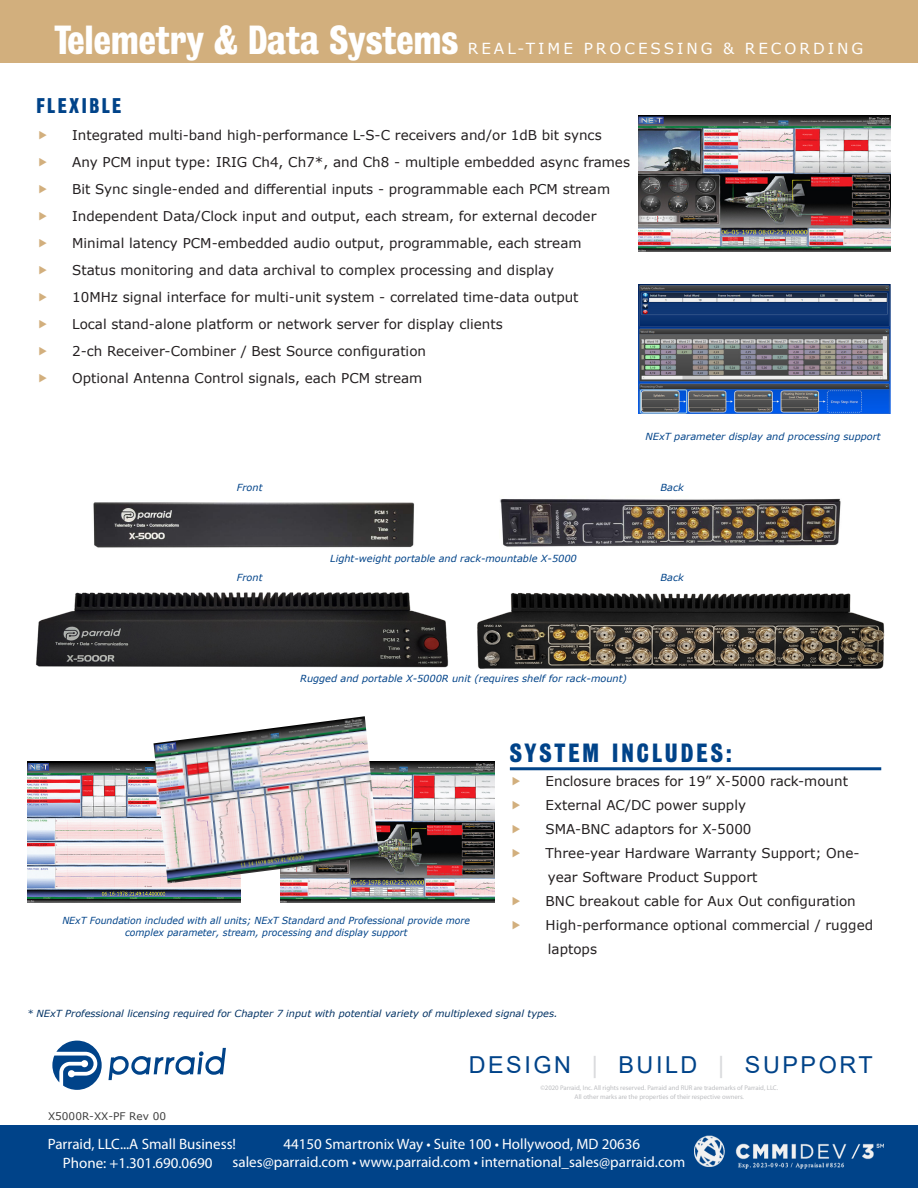
<style>
.page{position:relative;width:918px;height:1188px;background:#fff}
.page>*{position:absolute;margin:0;border:0;box-sizing:border-box;transform-origin:0 0}
.t1{font:36.9px "Bureau Grot Three Seven";color:#fff}
.t2{font:24px "Bureau Grot Three Seven";letter-spacing:.13em;color:#004389}
.t3{font:23.4px "Arial";letter-spacing:.11em;color:#004389}
.t4{font:19.35px "Bureau Grot Three Seven";letter-spacing:.13em;color:#004389}
.t5{font:15.15px "Verdana";letter-spacing:.195em;color:#fff}
.t6{font:15px "Myriad Pro";color:#fff}
.t7{font:13.5px/27px "Verdana";color:#231f20}
.t8{font:10.5px "Verdana";color:#404040}
.t9{font:italic 9.75px "Verdana";color:#004389}
.t10{font:italic 9.75px/11.7px "Verdana";color:#004389;text-align:center;scale:.96 1}
.t11{font:italic 9.75px "Verdana";color:#003163}
.t12{font:6.75px/8.1px "Myriad Pro";color:#bcbdc0;text-align:center}
.s1{color:#d9dadc}
</style>
<div class="page">
<div style="left:0;top:1126px;width:918px;height:62px;background:#004389"></div>
<div style="left:0;top:0;width:918px;height:63px;background:#d2af7d"></div>
<svg style="left:109px;top:1048px;width:117px;height:32px"></svg>
<svg style="left:52px;top:1041px;width:50px;height:49px"></svg>
<img style="left:639px;top:115px;width:252px;height:137px">
<img style="left:639px;top:285px;width:252px;height:129px">
<img style="left:500px;top:498px;width:341px;height:49px">
<img style="left:93px;top:502px;width:322px;height:46px">
<img style="left:36px;top:592px;width:413px;height:76px">
<img style="left:477px;top:593px;width:408px;height:76px">
<img style="left:280px;top:762px;width:214px;height:141px">
<img style="left:27px;top:762px;width:214px;height:141px">
<img style="left:154px;top:716px;width:225px;height:167px">
<hr style="left:510px;top:767px;width:371px;height:3px;background:#004389">
<img style="left:694px;top:1135px;width:190px;height:34px">
<h1 class="t1" style="left:54px;top:18px;width:406px">Telemetry &amp; Data Systems</h1>
<p class="t5" style="left:468px;top:38px;width:397px">REAL-TIME PROCESSING &amp; RECORDING</p>
<h3 class="t4" style="left:36px;top:95px;width:86px">FLEXIBLE</h3>
<p class="t7" style="left:72px;top:122px;width:559px">Integrated multi-band high-performance L-S-C receivers and/or 1dB bit syncs Any PCM input type: IRIG Ch4, Ch7*, and Ch8 - multiple embedded async frames Bit Sync single-ended and differential inputs - programmable each PCM stream Independent Data/Clock input and output, each stream, for external decoder Minimal latency PCM-embedded audio output, programmable, each stream<br>Status monitoring and data archival to complex processing and display<br>10MHz signal interface for multi-unit system - correlated time-data output<br>Local stand-alone platform or network server for display clients<br>2-ch Receiver-Combiner / Best Source configuration<br>Optional Antenna Control signals, each PCM stream</p>
<p class="t9" style="left:646px;top:429px;width:237px">NExT parameter display and processing support</p>
<p class="t9" style="left:237px;top:481px;width:27px">Front</p>
<p class="t9" style="left:661px;top:481px;width:25px">Back</p>
<p class="t9" style="left:330px;top:551px;width:248px">Light-weight portable and rack-mountable X-5000</p>
<p class="t9" style="left:237px;top:570px;width:27px">Front</p>
<p class="t9" style="left:661px;top:570px;width:25px">Back</p>
<p class="t9" style="left:300px;top:672px;width:328px">Rugged and portable X-5000R unit (requires shelf for rack-mount)</p>
<p class="t10" style="left:62px;top:915px;width:426px">NExT Foundation included with all units; NExT Standard and Professional provide more complex parameter, stream, processing and display support</p>
<h2 class="t2" style="left:510px;top:739px;width:223px">SYSTEM INCLUDES:</h2>
<p class="t7" style="left:546px;top:769px;width:329px;line-height:24px">Enclosure braces for 19” X-5000 rack-mount External AC/DC power supply<br>SMA-BNC adaptors for X-5000<br>Three-year Hardware Warranty Support; One&shy;year Software Product Support<br>BNC breakout cable for Aux Out configuration High-performance optional commercial / rugged laptops</p>
<p class="t11" style="left:27px;top:1007px;width:532px">* NExT Professional licensing required for Chapter 7 input with potential variety of multiplexed signal types.</p>
<h3 class="t3" style="left:469px;top:1049px;width:406px">DESIGN <span class="s1">|</span> BUILD <span class="s1">|</span> SUPPORT</h3>
<p class="t8" style="left:48px;top:1108px;width:120px">X5000R-XX-PF Rev 00</p>
<p class="t12" style="left:540px;top:1084px;width:239px">©2020 Parraid, Inc. All rights reserved. Parraid and RUR are trademarks of Parraid, LLC.<br>All other marks are the properties of their respective owners.</p>
<p class="t6" style="left:48px;top:1135px;width:190px">Parraid, LLC...A Small Business!</p>
<p class="t6" style="left:283px;top:1135px;width:358px">44150 Smartronix Way • Suite 100 • Hollywood, MD 20636</p>
<p class="t6" style="left:63px;top:1154px;width:151px">Phone: +1.301.690.0690</p>
<p class="t6" style="left:233px;top:1153px;width:454px">sales@parraid.com • www.parraid.com • international_sales@parraid.com</p>
</div>
